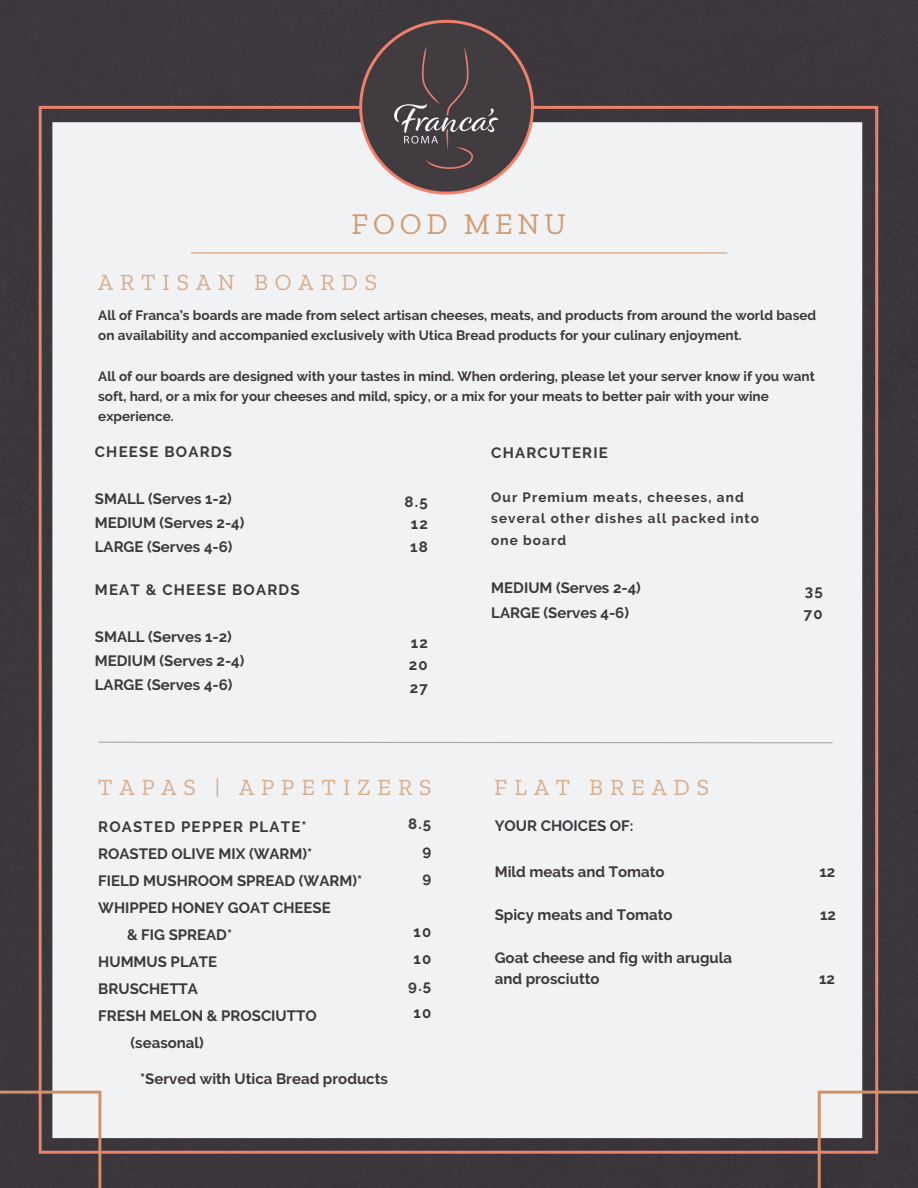
<style>
.page{position:relative;width:918px;height:1188px;background:#fff}
.page>*{position:absolute;margin:0;border:0;box-sizing:border-box;transform-origin:0 0}
.t1{font:30px "Zilla Slab";letter-spacing:.16em;color:#d49c6e}
.t2{font:23.1px "Zilla Slab";letter-spacing:.3em;color:#d49c6e}
.t3{font:700 15px/22.5px "Raleway";color:#3d383d}
.t4{font:700 15px "Raleway";letter-spacing:.08em;color:#3d383d}
.t5{font:700 13.5px/20.2px "Raleway";color:#3d383d}
.t6{font:700 13.5px/21.3px "Raleway";letter-spacing:.08em;color:#3d383d}
</style>
<div class="page">
<img style="left:0;top:0;width:918px;height:1188px">
<hr style="left:191px;top:252px;width:536px;height:2px;background:#d49c6e">
<svg style="left:98px;top:741px;width:735px;height:3px"></svg>
<h1 class="t1" style="left:352px;top:206px;width:216px">FOOD MENU</h1>
<h2 class="t2" style="left:98px;top:268px;width:280px">ARTISAN BOARDS</h2>
<p class="t5" style="left:98px;top:305px;width:719px">All of Franca’s boards are made from select artisan cheeses, meats, and products from around the world based on availability and accompanied exclusively with Utica Bread products for your culinary enjoyment.</p>
<p class="t5" style="left:98px;top:366px;width:718px">All of our boards are designed with your tastes in mind. When ordering, please let your server know if you want soft, hard, or a mix for your cheeses and mild, spicy, or a mix for your meats to better pair with your wine experience.</p>
<p class="t4" style="left:95px;top:443px;width:139px">CHEESE BOARDS</p>
<p class="t3" style="left:95px;top:487px;width:151px;line-height:23.7px">SMALL (Serves 1-2)<br>MEDIUM (Serves 2-4)<br>LARGE (Serves 4-6)</p>
<p class="t4" style="left:95px;top:581px;width:206px">MEAT &amp; CHEESE BOARDS</p>
<p class="t3" style="left:95px;top:625px;width:151px;line-height:23.7px">SMALL (Serves 1-2)<br>MEDIUM (Serves 2-4)<br>LARGE (Serves 4-6)</p>
<p class="t3" style="left:405px;top:490px;width:25px;text-align:center">8.5<br>12<br>18</p>
<p class="t3" style="left:409px;top:631px;width:20px;text-align:justify">12<br>20<br>27</p>
<p class="t4" style="left:491px;top:444px;width:118px">CHARCUTERIE</p>
<p class="t6" style="left:491px;top:487px;width:269px">Our Premium meats, cheeses, and several other dishes all packed into one board</p>
<p class="t3" style="left:491px;top:576px;width:151px;line-height:24.8px">MEDIUM (Serves 2-4)<br>LARGE (Serves 4-6)</p>
<h2 class="t2" style="left:98px;top:773px;width:335px">TAPAS | APPETIZERS</h2>
<h2 class="t2" style="left:495px;top:773px;width:216px">FLAT BREADS</h2>
<p class="t3" style="left:804px;top:580px;width:20px">35<br>70</p>
<p class="t4" style="left:98px;top:818px;width:210px">ROASTED PEPPER PLATE*</p>
<p class="t3" style="left:98px;top:842px;width:216px">ROASTED OLIVE MIX (WARM)*</p>
<p class="t3" style="left:98px;top:869px;width:265px">FIELD MUSHROOM SPREAD (WARM)*</p>
<p class="t3" style="left:98px;top:896px;width:234px">WHIPPED HONEY GOAT CHEESE</p>
<p class="t3" style="left:127px;top:923px;width:107px">&amp; FIG SPREAD*</p>
<p class="t3" style="left:98px;top:950px;width:120px">HUMMUS PLATE</p>
<p class="t3" style="left:98px;top:977px;width:101px">BRUSCHETTA</p>
<p class="t3" style="left:98px;top:1004px;width:220px">FRESH MELON &amp; PROSCIUTTO</p>
<p class="t3" style="left:131px;top:1031px;width:75px">(seasonal)</p>
<p class="t3" style="left:140px;top:1067px;width:249px">*Served with Utica Bread products</p>
<p class="t3" style="left:422px;top:810px;width:10px;line-height:27px;text-align:justify;text-indent:-14px">8.5<br>9<br>9</p>
<p class="t3" style="left:408px;top:918px;width:24px;line-height:27px;text-align:center">10<br>10<br>9.5<br>10</p>
<p class="t3" style="left:495px;top:815px;width:140px">YOUR CHOICES OF:</p>
<p class="t3" style="left:495px;top:861px;width:171px">Mild meats and Tomato</p>
<p class="t3" style="left:819px;top:861px;width:17px">12</p>
<p class="t3" style="left:495px;top:904px;width:179px">Spicy meats and Tomato</p>
<p class="t3" style="left:820px;top:904px;width:17px">12</p>
<p class="t3" style="left:495px;top:947px;width:239px;line-height:21.3px">Goat cheese and fig with arugula and prosciutto</p>
<p class="t3" style="left:819px;top:968px;width:17px">12</p>
</div>
